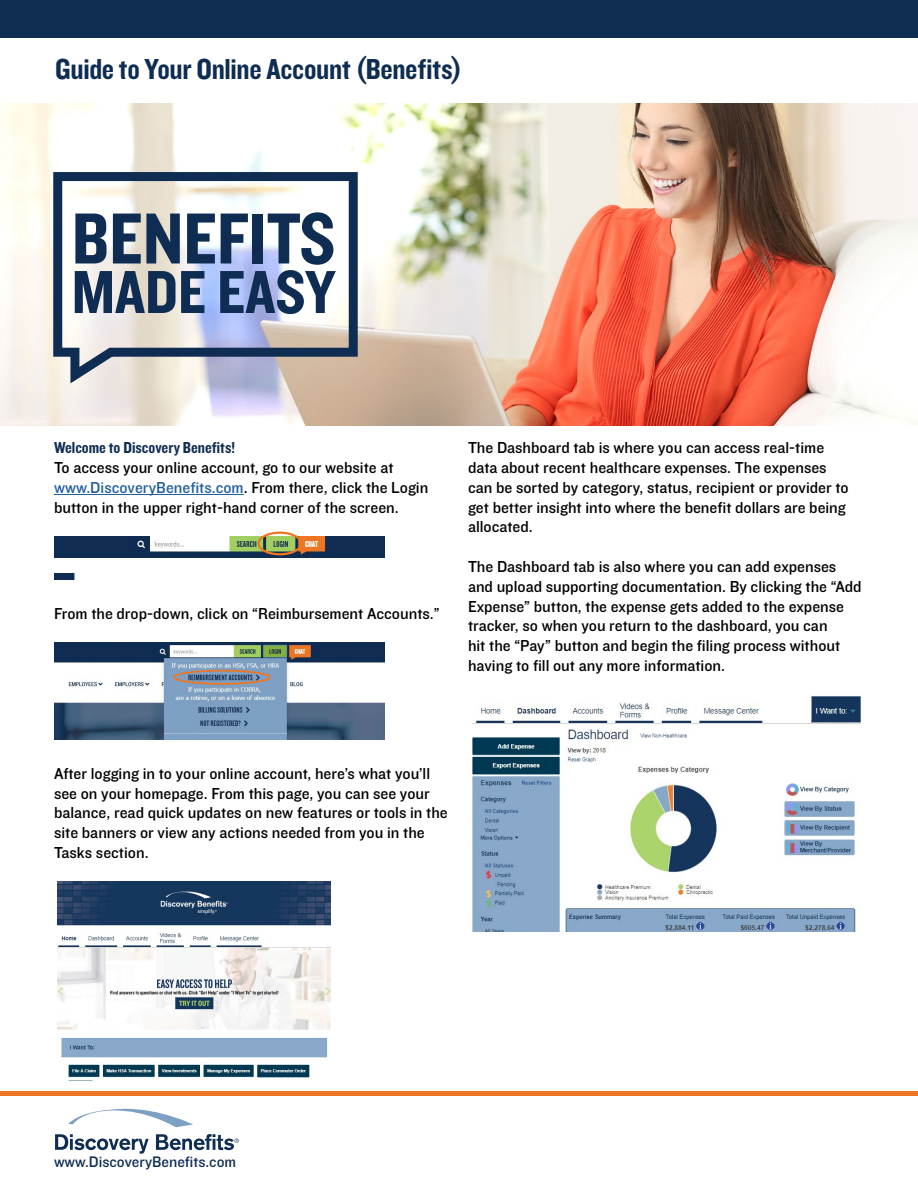
<style>
.page{position:relative;width:918px;height:1188px;background:#fff}
.page>*{position:absolute;margin:0;border:0;box-sizing:border-box;transform-origin:0 0}
.t1{font:75px "Knockout 50 Welterweight";color:#0f2d52}
.t2{font:63px "Knockout 50 Welterweight";color:#0f2d52}
.t3{font:30px "Knockout 50 Welterweight";letter-spacing:-.01em;color:#0f2d52}
.t4{font:16.5px/19.8px "Knockout 31 Junior Middlewt";color:#000}
.t5{font:16.5px "Knockout 50 Welterweight";color:#0f2d52}
.t6{font:15.9px "Knockout 31 Junior Middlewt";color:#0f2d52}
.s1{color:#215e9e}
</style>
<div class="page">
<div style="left:0;top:0;width:918px;height:38px;background:#0f2d52"></div>
<div style="left:0;top:1091px;width:918px;height:5px;background:#ee7622"></div>
<svg style="left:55px;top:1134px;width:94px;height:20px"></svg>
<svg style="left:68px;top:1108px;width:125px;height:19px"></svg>
<svg style="left:156px;top:1134px;width:83px;height:16px"></svg>
<img style="left:0;top:103px;width:918px;height:322px">
<svg style="left:49px;top:168px;width:313px;height:224px"></svg>
<hr style="left:54px;top:494px;width:190px;height:1px;background:#215e9e">
<img style="left:54px;top:536px;width:331px;height:43px">
<img style="left:54px;top:642px;width:331px;height:97px">
<img style="left:58px;top:881px;width:273px;height:200px">
<img style="left:472px;top:696px;width:389px;height:236px">
<div style="left:257px;top:532px;width:45px;height:23px;border:2px solid #ee7622;border-radius:50%"></div>
<div style="left:173px;top:670px;width:98px;height:15px;border:2px solid #ee7622;border-radius:50%"></div>
<h3 class="t3" style="left:55px;top:49px;width:409px">Guide to Your Online Account (Benefits)</h3>
<h1 class="t1" style="left:72px;top:189px;width:265px">BENEFITS</h1>
<h2 class="t2" style="left:72px;top:251px;width:265px">MADE EASY</h2>
<p class="t5" style="left:54px;top:437px;width:183px">Welcome to Discovery Benefits!</p>
<p class="t4" style="left:54px;top:457px;width:376px">To access your online account, go to our website at <span class="s1">www.DiscoveryBenefits.com</span>. From there, click the Login button in the upper right-hand corner of the screen.</p>
<p class="t4" style="left:54px;top:603px;width:387px">From the drop-down, click on “Reimbursement Accounts.”</p>
<p class="t4" style="left:468px;top:437px;width:382px">The Dashboard tab is where you can access real-time data about recent healthcare expenses. The expenses can be sorted by category, status, recipient or provider to get better insight into where the benefit dollars are being allocated.</p>
<p class="t4" style="left:468px;top:556px;width:395px">The Dashboard tab is also where you can add expenses and upload supporting documentation. By clicking the “Add Expense” button, the expense gets added to the expense tracker, so when you return to the dashboard, you can<br>hit the “Pay” button and begin the filing process without having to fill out any more information.</p>
<p class="t4" style="left:54px;top:763px;width:395px">After logging in to your online account, here’s what you’ll see on your homepage. From this page, you can see your balance, read quick updates on new features or tools in the site banners or view any actions needed from you in the Tasks section.</p>
<p class="t6" style="left:54px;top:1151px;width:184px">www.DiscoveryBenefits.com</p>
</div>
